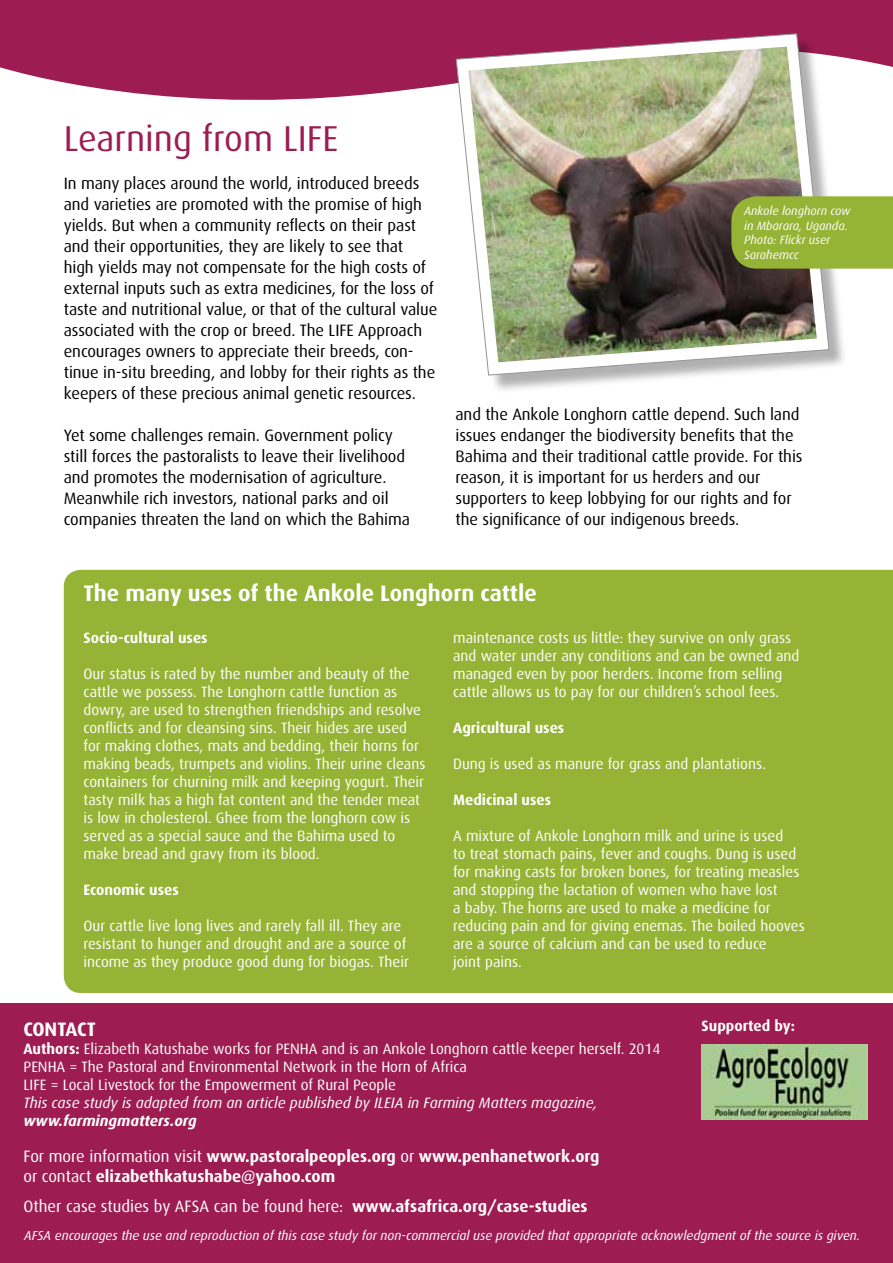
<style>
.page{position:relative;width:893px;height:1263px;background:#fff}
.page>*{position:absolute;margin:0;border:0;box-sizing:border-box;transform-origin:0 0}
.t1{font:36px "Dax";color:#9d1d52}
.t2{font:700 22.5px "Dax";color:#fff}
.t3{font:700 19.5px "Dax";letter-spacing:-.005em;color:#fff}
.t4{font:16.5px/21px "Dax";letter-spacing:-.005em;color:#000}
.t5{font:700 16.5px/19.8px "Dax";color:#fff}
.t6{font:16.5px "Dax";color:#fff}
.t7{font:15px/18px "Dax";color:#fff}
.t8{font:italic 15px "Dax";color:#fff}
.t9{font:700 15px "Dax";color:#fff}
.t10{font:italic 700 15px "Dax";color:#fff}
.t11{font:italic 13.05px "Dax";color:#fff}
.t12{font:italic 12px/14.4px "Dax";color:#fff}
.s1{font-weight:700}
.s2{font-weight:400}
</style>
<div class="page">
<svg style="left:0;top:0;width:893px;height:100px;background:#a53161"></svg>
<div style="left:458px;top:36px;width:388px;height:357px;background:#000;opacity:.31"></div>
<svg style="left:456px;top:33px;width:373px;height:343px"></svg>
<img style="left:468px;top:47px;width:349px;height:315px">
<div style="left:0;top:1003px;width:893px;height:260px;background:#9d1d52"></div>
<div style="left:64px;top:570px;width:829px;height:423px;background:#95b334"></div>
<div style="left:731px;top:196px;width:162px;height:73px;background:#95b334"></div>
<img style="left:702px;top:1044px;width:165px;height:76px">
<h1 class="t1" style="left:64px;top:118px;width:276px">Learning from LIFE</h1>
<p class="t4" style="left:64px;top:173px;width:375px">In many places around the world, introduced breeds and varieties are promoted with the promise of high yields. But when a community reflects on their past and their opportunities, they are likely to see that<br>high yields may not compensate for the high costs of external inputs such as extra medicines, for the loss of taste and nutritional value, or that of the cultural value associated with the crop or breed. The LIFE Approach encourages owners to appreciate their breeds, con&shy;tinue in-situ breeding, and lobby for their rights as the keepers of these precious animal genetic resources.</p>
<p class="t4" style="left:64px;top:425px;width:348px">Yet some challenges remain. Government policy still forces the pastoralists to leave their livelihood and promotes the modernisation of agriculture.<br>Meanwhile rich investors, national parks and oil companies threaten the land on which the Bahima</p>
<p class="t12" style="left:744px;top:204px;width:108px">Ankole longhorn cow in Mbarara, Uganda.<br>Photo: Flickr user<br>Sarahemcc</p>
<p class="t4" style="left:455px;top:404px;width:349px">and the Ankole Longhorn cattle depend. Such land issues endanger the biodiversity benefits that the Bahima and their traditional cattle provide. For this reason, it is important for us herders and our supporters to keep lobbying for our rights and for the significance of our indigenous breeds.</p>
<h2 class="t2" style="left:84px;top:580px;width:455px">The many uses of the Ankole Longhorn cattle</h2>
<p class="t9" style="left:84px;top:629px;width:126px">Socio-cultural uses</p>
<p class="t7" style="left:84px;top:665px;width:343px">Our status is rated by the number and beauty of the cattle we possess. The Longhorn cattle function as dowry, are used to strengthen friendships and resolve conflicts and for cleansing sins. Their hides are used for making clothes, mats and bedding, their horns for making beads, trumpets and violins. Their urine cleans containers for churning milk and keeping yogurt. Their tasty milk has a high fat content and the tender meat is low in cholesterol. Ghee from the longhorn cow is served as a special sauce and the Bahima used to make bread and gravy from its blood.</p>
<p class="t9" style="left:84px;top:881px;width:97px">Economic uses</p>
<p class="t7" style="left:84px;top:917px;width:327px">Our cattle live long lives and rarely fall ill. They are resistant to hunger and drought and are a source of income as they produce good dung for biogas. Their</p>
<p class="t7" style="left:453px;top:629px;width:348px">maintenance costs us little: they survive on only grass and water under any conditions and can be owned and managed even by poor herders. Income from selling cattle allows us to pay for our children’s school fees.</p>
<p class="t9" style="left:453px;top:719px;width:113px">Agricultural uses</p>
<p class="t7" style="left:453px;top:755px;width:314px">Dung is used as manure for grass and plantations.</p>
<p class="t9" style="left:453px;top:791px;width:100px">Medicinal uses</p>
<p class="t7" style="left:453px;top:827px;width:353px">A mixture of Ankole Longhorn milk and urine is used<br>to treat stomach pains, fever and coughs. Dung is used for making casts for broken bones, for treating measles and stopping the lactation of women who have lost<br>a baby. The horns are used to make a medicine for reducing pain and for giving enemas. The boiled hooves are a source of calcium and can be used to reduce<br>joint pains.</p>
<h3 class="t3" style="left:23px;top:1018px;width:74px">CONTACT</h3>
<p class="t7" style="left:23px;top:1040px;width:638px"><span class="s1">Authors:</span> Elizabeth Katushabe works for PENHA and is an Ankole Longhorn cattle keeper herself. 2014<br>PENHA = The Pastoral and Environmental Network in the Horn of Africa<br>LIFE = Local Livestock for the Empowerment of Rural People</p>
<p class="t8" style="left:23px;top:1094px;width:575px">This case study is adapted from an article published by ILEIA in Farming Matters magazine,</p>
<p class="t10" style="left:23px;top:1112px;width:175px">www.farmingmatters.org</p>
<p class="t9" style="left:702px;top:1018px;width:95px">Supported by:</p>
<p class="t5" style="left:23px;top:1146px;width:578px"><span class="s2">For more information visit</span> www.pastoralpeoples.org <span class="s2">or</span> www.penhanetwork.org <span class="s2">or contact</span> elizabethkatushabe@yahoo.com</p>
<p class="t6" style="left:23px;top:1197px;width:565px">Other case studies by AFSA can be found here: <span class="s1">www.afsafrica.org/case-studies</span></p>
<p class="t11" style="left:24px;top:1228px;width:837px">AFSA encourages the use and reproduction of this case study for non-commercial use provided that appropriate acknowledgment of the source is given.</p>
</div>
